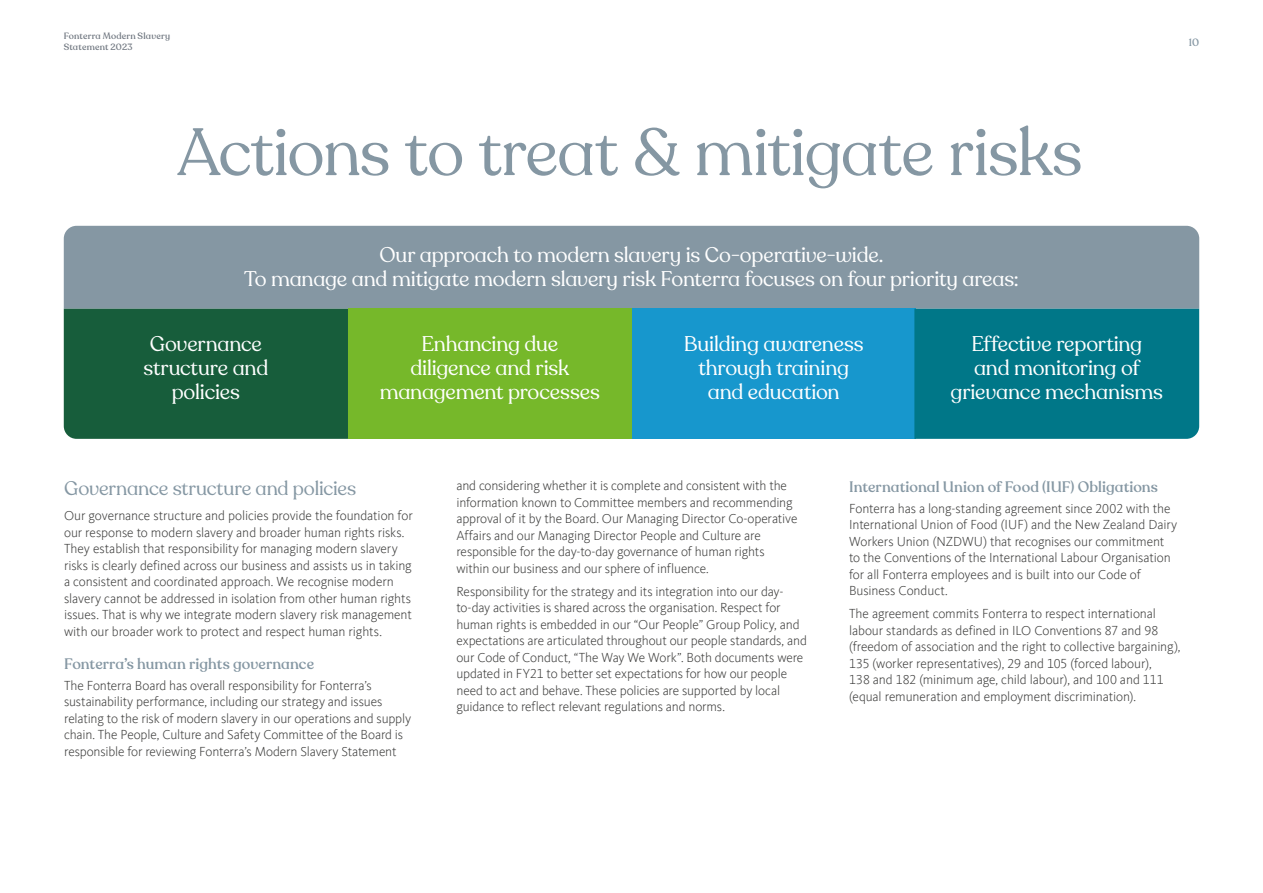
<style>
.page{position:relative;width:1263px;height:893px;background:#fff}
.page>*{position:absolute;margin:0;border:0;box-sizing:border-box;transform-origin:0 0}
.t1{font:66px "Recoleta Alt";letter-spacing:-.015em;color:#8597a3}
.t2{font:21px/24px "Recoleta Alt";letter-spacing:-.01em;color:#fff;text-align:center}
.t3{font:19.5px "Recoleta Alt";letter-spacing:-.01em;color:#8597a3}
.t4{font:500 15px "Recoleta Alt";letter-spacing:.005em;color:#8597a3}
.t5{font:300 13.5px/16.5px "Kievit Offc Pro";letter-spacing:-.01em;color:#3c3c3b}
.t6{font:500 10.5px "Recoleta Alt";color:#8597a3}
.t7{font:500 9px/10.8px "Recoleta Alt";letter-spacing:.02em;color:#727982}
</style>
<div class="page">
<div style="left:64px;top:226px;width:1135px;height:83px;background:#8597a3"></div>
<div style="left:64px;top:309px;width:284px;height:130px;background:#175d3b"></div>
<div style="left:348px;top:309px;width:284px;height:130px;background:#76b82a"></div>
<div style="left:632px;top:309px;width:284px;height:130px;background:#1797cd"></div>
<div style="left:914px;top:309px;width:285px;height:130px;background:#078"></div>
<p class="t7" style="left:64px;top:31px;width:108px">Fonterra Modern Slavery<br>Statement 2023</p>
<p class="t6" style="left:1189px;top:36px;width:12px">10</p>
<h1 class="t1" style="left:177px;top:112px;width:907px">Actions to treat &amp; mitigate risks</h1>
<h2 class="t2" style="left:244px;top:243px;width:776px">Our approach to modern slavery is Co-operative-wide.<br>To manage and mitigate modern slavery risk Fonterra focuses on four priority areas:</h2>
<h2 class="t2" style="left:143px;top:332px;width:126px">Governance structure and policies</h2>
<h2 class="t2" style="left:380px;top:332px;width:222px">Enhancing due diligence and risk management processes</h2>
<h2 class="t2" style="left:684px;top:332px;width:181px">Building awareness through training and education</h2>
<h2 class="t2" style="left:950px;top:332px;width:214px">Effective reporting<br>and monitoring of grievance mechanisms</h2>
<h3 class="t3" style="left:64px;top:476px;width:294px">Governance structure and policies</h3>
<p class="t5" style="left:64px;top:507px;width:350px">Our governance structure and policies provide the foundation for our response to modern slavery and broader human rights risks.<br>They establish that responsibility for managing modern slavery risks is clearly defined across our business and assists us in taking a consistent and coordinated approach. We recognise modern slavery cannot be addressed in isolation from other human rights issues. That is why we integrate modern slavery risk management with our broader work to protect and respect human rights.</p>
<p class="t4" style="left:64px;top:655px;width:251px">Fonterra’s human rights governance</p>
<p class="t5" style="left:64px;top:677px;width:348px">The Fonterra Board has overall responsibility for Fonterra’s sustainability performance, including our strategy and issues relating to the risk of modern slavery in our operations and supply chain. The People, Culture and Safety Committee of the Board is responsible for reviewing Fonterra’s Modern Slavery Statement</p>
<p class="t5" style="left:456px;top:478px;width:343px">and considering whether it is complete and consistent with the information known to Committee members and recommending approval of it by the Board. Our Managing Director Co-operative Affairs and our Managing Director People and Culture are responsible for the day-to-day governance of human rights within our business and our sphere of influence.</p>
<p class="t5" style="left:456px;top:583px;width:352px">Responsibility for the strategy and its integration into our day&shy;to-day activities is shared across the organisation. Respect for human rights is embedded in our “Our People” Group Policy, and expectations are articulated throughout our people standards, and our Code of Conduct, “The Way We Work”. Both documents were updated in FY21 to better set expectations for how our people need to act and behave. These policies are supported by local guidance to reflect relevant regulations and norms.</p>
<p class="t4" style="left:849px;top:478px;width:310px">International Union of Food (IUF) Obligations</p>
<p class="t5" style="left:849px;top:500px;width:330px">Fonterra has a long-standing agreement since 2002 with the International Union of Food (IUF) and the New Zealand Dairy Workers Union (NZDWU) that recognises our commitment to the Conventions of the International Labour Organisation for all Fonterra employees and is built into our Code of Business Conduct.</p>
<p class="t5" style="left:849px;top:605px;width:333px">The agreement commits Fonterra to respect international labour standards as defined in ILO Conventions 87 and 98 (freedom of association and the right to collective bargaining), 135 (worker representatives), 29 and 105 (forced labour),<br>138 and 182 (minimum age, child labour), and 100 and 111 (equal remuneration and employment discrimination).</p>
</div>
